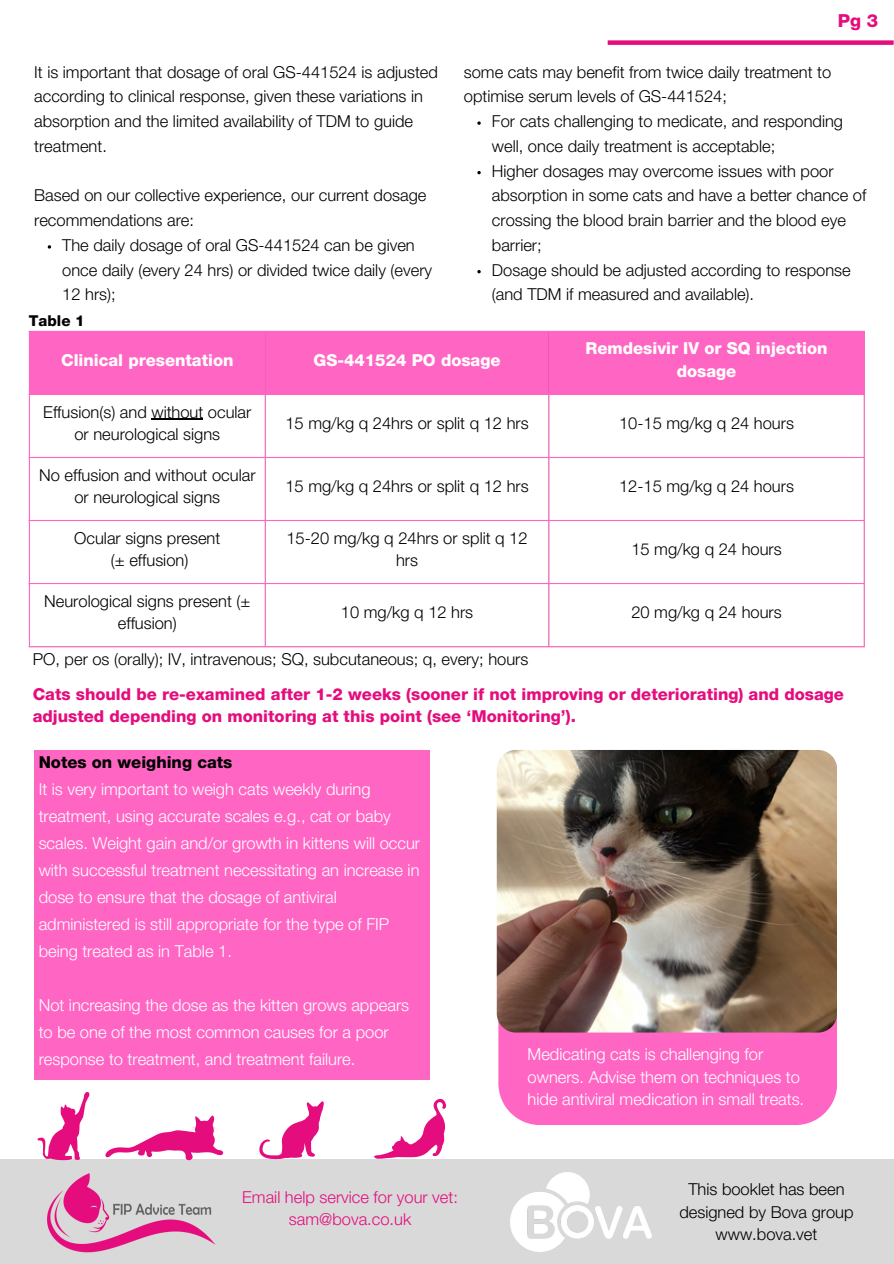
<style>
.page{position:relative;width:894px;height:1264px;background:#fff}
.page>*{position:absolute;margin:0;border:0;box-sizing:border-box;transform-origin:0 0}
.t1{font:800 18px "Helvetica Neue LT Std";color:#e50d7e}
.t2{font:300 16.5px/24.8px "Helvetica Neue LT Std";color:#000}
.t3{font:300 16.5px/27px "Helvetica Neue LT Std";color:#fff}
.t4{font:800 16.5px/22.5px "Helvetica Neue LT Std";color:#e50d7e}
.t5{font:800 16.5px/22.5px "Helvetica Neue LT Std";color:#fff;text-align:center}
.t6{font:300 16.5px/22.5px "Helvetica Neue LT Std";color:#e50d7e;text-align:center}
.t7{font:800 15px "Helvetica Neue LT Std";color:#000}
.s1{font-weight:800;color:#000}
</style>
<div class="page">
<div style="left:0;top:1158px;width:893px;height:105px;background:#d9d9d9"></div>
<img style="left:47px;top:1173px;width:169px;height:80px">
<img style="left:510px;top:1172px;width:141px;height:79px">
<div style="left:607px;top:40px;width:286px;height:5px;background:#e50d7e"></div>
<div style="left:30px;top:332px;width:833px;height:62px;background:#ff66c4"></div>
<hr style="left:151px;top:418px;width:52px;height:2px;background:#000">
<hr style="left:29px;top:332px;width:1px;height:314px;background:#ff66c4">
<hr style="left:264px;top:332px;width:2px;height:314px;background:#ff66c4">
<hr style="left:548px;top:332px;width:1px;height:314px;background:#ff66c4">
<hr style="left:863px;top:332px;width:1px;height:314px;background:#ff66c4">
<hr style="left:29px;top:331px;width:835px;height:1px;background:#ff66c4">
<hr style="left:29px;top:394px;width:835px;height:1px;background:#ff66c4">
<hr style="left:29px;top:457px;width:835px;height:1px;background:#ff66c4">
<hr style="left:29px;top:520px;width:835px;height:1px;background:#ff66c4">
<hr style="left:29px;top:583px;width:835px;height:1px;background:#ff66c4">
<hr style="left:29px;top:646px;width:835px;height:1px;background:#ff66c4">
<div style="left:34px;top:750px;width:395px;height:329px;background:#ff66c4"></div>
<div style="left:498px;top:1017px;width:338px;height:108px;background:#ff66c4"></div>
<img style="left:496px;top:750px;width:340px;height:282px;border-radius:19px">
<svg style="left:374px;top:1098px;width:72px;height:60px"></svg>
<svg style="left:259px;top:1101px;width:64px;height:58px"></svg>
<svg style="left:105px;top:1115px;width:118px;height:45px"></svg>
<svg style="left:38px;top:1092px;width:51px;height:68px"></svg>
<h1 class="t2" style="left:34px;top:62px;width:405px">It is important that dosage of oral GS-441524 is adjusted according to clinical response, given these variations in absorption and the limited availability of TDM to guide treatment.</h1>
<h2 class="t2" style="left:34px;top:185px;width:393px">Based on our collective experience, our current dosage recommendations are:</h2>
<h2 class="t2" style="left:62px;top:235px;width:371px">The daily dosage of oral GS-441524 can be given once daily (every 24 hrs) or divided twice daily (every<br>12 hrs);</h2>
<p class="t7" style="left:29px;top:315px;width:57px">Table 1</p>
<p class="t1" style="left:837px;top:14px;width:42px">Pg 3</p>
<h2 class="t2" style="left:463px;top:62px;width:369px">some cats may benefit from twice daily treatment to optimise serum levels of GS-441524;</h2>
<p class="t2" style="left:492px;top:111px;width:352px">For cats challenging to medicate, and responding well, once daily treatment is acceptable;</p>
<p class="t2" style="left:492px;top:161px;width:376px">Higher dosages may overcome issues with poor absorption in some cats and have a better chance of crossing the blood brain barrier and the blood eye barrier;</p>
<p class="t2" style="left:492px;top:260px;width:360px">Dosage should be adjusted according to response (and TDM if measured and available).</p>
<h2 class="t5" style="left:61px;top:351px;width:174px">Clinical presentation</h2>
<p class="t5" style="left:313px;top:351px;width:188px">GS-441524 PO dosage</p>
<h2 class="t5" style="left:585px;top:340px;width:243px">Remdesivir IV or SQ injection dosage</h2>
<p class="t2" style="left:43px;top:403px;width:209px;line-height:22.5px;text-align:center">Effusion(s) and without ocular or neurological signs</p>
<p class="t2" style="left:285px;top:413px;width:245px">15 mg/kg q 24hrs or split q 12 hrs</p>
<p class="t2" style="left:619px;top:413px;width:176px">10-15 mg/kg q 24 hours</p>
<p class="t2" style="left:39px;top:466px;width:218px;line-height:22.5px;text-align:center">No effusion and without ocular or neurological signs</p>
<p class="t2" style="left:285px;top:476px;width:245px">15 mg/kg q 24hrs or split q 12 hrs</p>
<p class="t2" style="left:619px;top:476px;width:176px">12-15 mg/kg q 24 hours</p>
<p class="t2" style="left:74px;top:527px;width:147px">Ocular signs present</p>
<p class="t2" style="left:111px;top:550px;width:79px">(± effusion)</p>
<p class="t2" style="left:286px;top:529px;width:242px;line-height:22.5px;text-align:center">15-20 mg/kg q 24hrs or split q 12 hrs</p>
<p class="t2" style="left:631px;top:539px;width:152px">15 mg/kg q 24 hours</p>
<p class="t2" style="left:44px;top:592px;width:207px;line-height:22.5px;text-align:center">Neurological signs present (± effusion)</p>
<p class="t2" style="left:341px;top:602px;width:134px">10 mg/kg q 12 hrs</p>
<p class="t2" style="left:631px;top:602px;width:152px">20 mg/kg q 24 hours</p>
<p class="t2" style="left:33px;top:649px;width:497px">PO, per os (orally); IV, intravenous; SQ, subcutaneous; q, every; hours</p>
<p class="t4" style="left:33px;top:685px;width:812px">Cats should be re-examined after 1-2 weeks (sooner if not improving or deteriorating) and dosage adjusted depending on monitoring at this point (see ‘Monitoring’).</p>
<p class="t3" style="left:39px;top:751px;width:383px"><span class="s1">Notes on weighing cats<br></span>It is very important to weigh cats weekly during treatment, using accurate scales e.g., cat or baby scales. Weight gain and/or growth in kittens will occur with successful treatment necessitating an increase in dose to ensure that the dosage of antiviral administered is still appropriate for the type of FIP being treated as in Table 1.</p>
<p class="t3" style="left:39px;top:994px;width:372px">Not increasing the dose as the kitten grows appears to be one of the most common causes for a poor response to treatment, and treatment failure.</p>
<h2 class="t6" style="left:242px;top:1188px;width:217px">Email help service for your vet: sam@bova.co.uk</h2>
<p class="t3" style="left:527px;top:1045px;width:278px;line-height:22.5px">Medicating cats is challenging for owners. Advise them on techniques to hide antiviral medication in small treats.</p>
<p class="t2" style="left:679px;top:1180px;width:176px;line-height:22.5px;text-align:center">This booklet has been designed by Bova group www.bova.vet</p>
</div>
